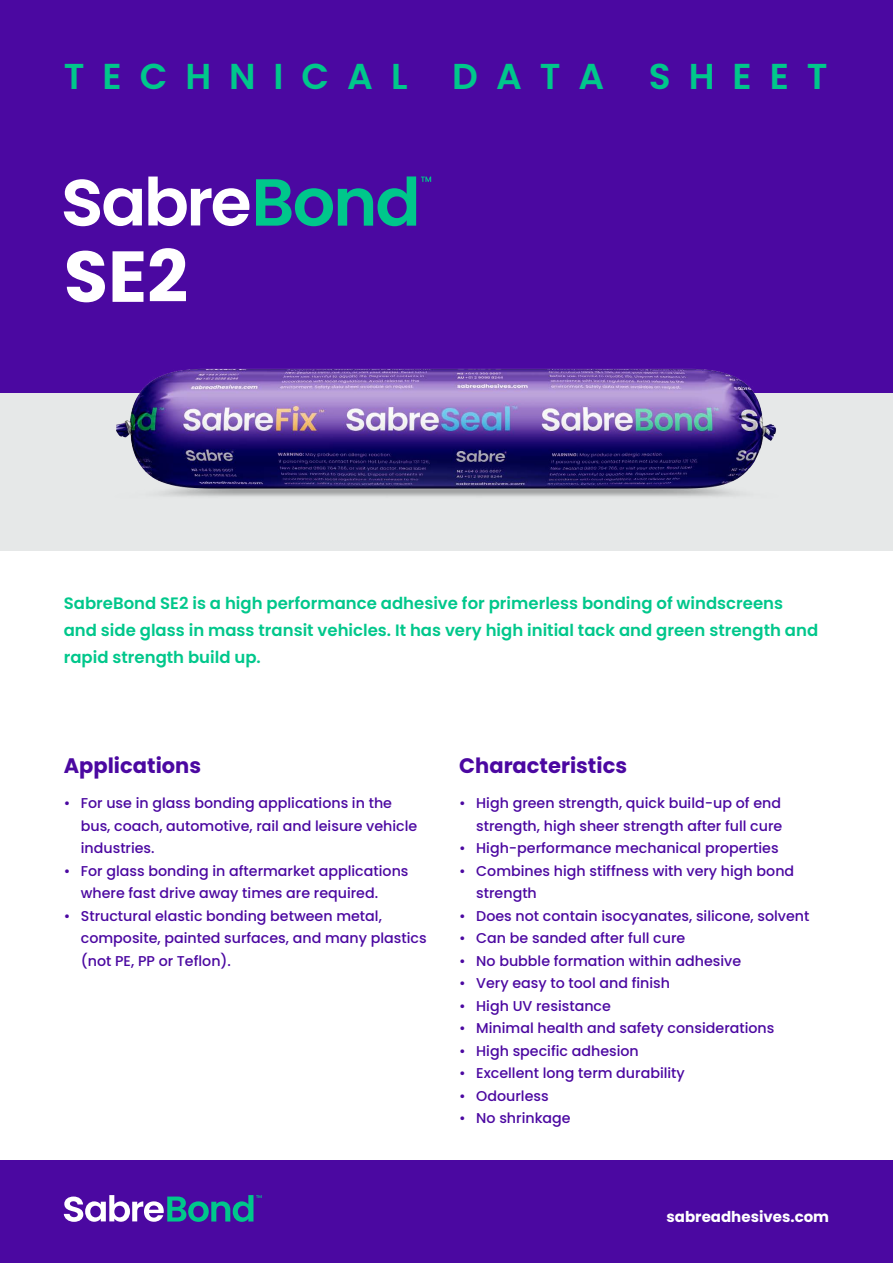
<style>
.page{position:relative;width:893px;height:1263px;background:#fff}
.page>*{position:absolute;margin:0;border:0;box-sizing:border-box;transform-origin:0 0}
.t1{font:700 72px "Poppins";color:#fff}
.t2{font:600 36px "Poppins";letter-spacing:.5em;color:#00c78b}
.t3{font:700 21px "Poppins";color:#4b08a1}
.t4{font:600 16.5px/27px "Poppins";color:#00c78b}
.t5{font:700 15px "Poppins";color:#fff}
.t6{font:500 14.25px/22.5px "Poppins";color:#4b08a1}
</style>
<div class="page">
<div style="left:0;top:0;width:893px;height:446px;background:#4b08a1"></div>
<div style="left:0;top:1160px;width:893px;height:103px;background:#4b08a1"></div>
<svg style="left:64px;top:1195px;width:198px;height:27px"></svg>
<div style="left:0;top:393px;width:893px;height:158px;background:#e6e8e8"></div>
<img style="left:116px;top:368px;width:660px;height:129px">
<svg style="left:64px;top:177px;width:185px;height:49px"></svg>
<svg style="left:256px;top:176px;width:175px;height:50px"></svg>
<h2 class="t2" style="left:64px;top:56px;width:765px">TECHNICAL DATA SHEET</h2>
<h1 class="t1" style="left:64px;top:235px;width:126px">SE2</h1>
<p class="t4" style="left:64px;top:590px;width:756px">SabreBond SE2 is a high performance adhesive for primerless bonding of windscreens and side glass in mass transit vehicles. It has very high initial tack and green strength and rapid strength build up.</p>
<h3 class="t3" style="left:64px;top:753px;width:139px">Applications</h3>
<p class="t6" style="left:81px;top:792px;width:338px;text-indent:-17px">• For use in glass bonding applications in the bus, coach, automotive, rail and leisure vehicle industries.</p>
<p class="t6" style="left:81px;top:859px;width:329px;text-indent:-17px">• For glass bonding in aftermarket applications where fast drive away times are required.</p>
<p class="t6" style="left:81px;top:904px;width:347px;text-indent:-17px">• Structural elastic bonding between metal, composite, painted surfaces, and many plastics (not PE, PP or Teflon).</p>
<h3 class="t3" style="left:459px;top:753px;width:169px">Characteristics</h3>
<p class="t6" style="left:459px;top:792px;width:325px;text-align:right">• High green strength, quick build-up of end strength, high sheer strength after full cure</p>
<p class="t6" style="left:459px;top:837px;width:321px">• High-performance mechanical properties</p>
<p class="t6" style="left:476px;top:859px;width:319px;text-indent:-17px">• Combines high stiffness with very high bond strength</p>
<p class="t6" style="left:459px;top:904px;width:352px">• Does not contain isocyanates, silicone, solvent</p>
<p class="t6" style="left:459px;top:927px;width:228px">• Can be sanded after full cure</p>
<p class="t6" style="left:459px;top:949px;width:283px">• No bubble formation within adhesive</p>
<p class="t6" style="left:459px;top:972px;width:212px">• Very easy to tool and finish</p>
<p class="t6" style="left:459px;top:994px;width:153px">• High UV resistance</p>
<p class="t6" style="left:459px;top:1017px;width:317px">• Minimal health and safety considerations</p>
<p class="t6" style="left:459px;top:1039px;width:181px">• High specific adhesion</p>
<p class="t6" style="left:459px;top:1062px;width:227px">• Excellent long term durability</p>
<p class="t6" style="left:459px;top:1084px;width:91px">• Odourless</p>
<p class="t6" style="left:459px;top:1107px;width:113px">• No shrinkage</p>
<p class="t5" style="left:666px;top:1208px;width:164px">sabreadhesives.com</p>
</div>
